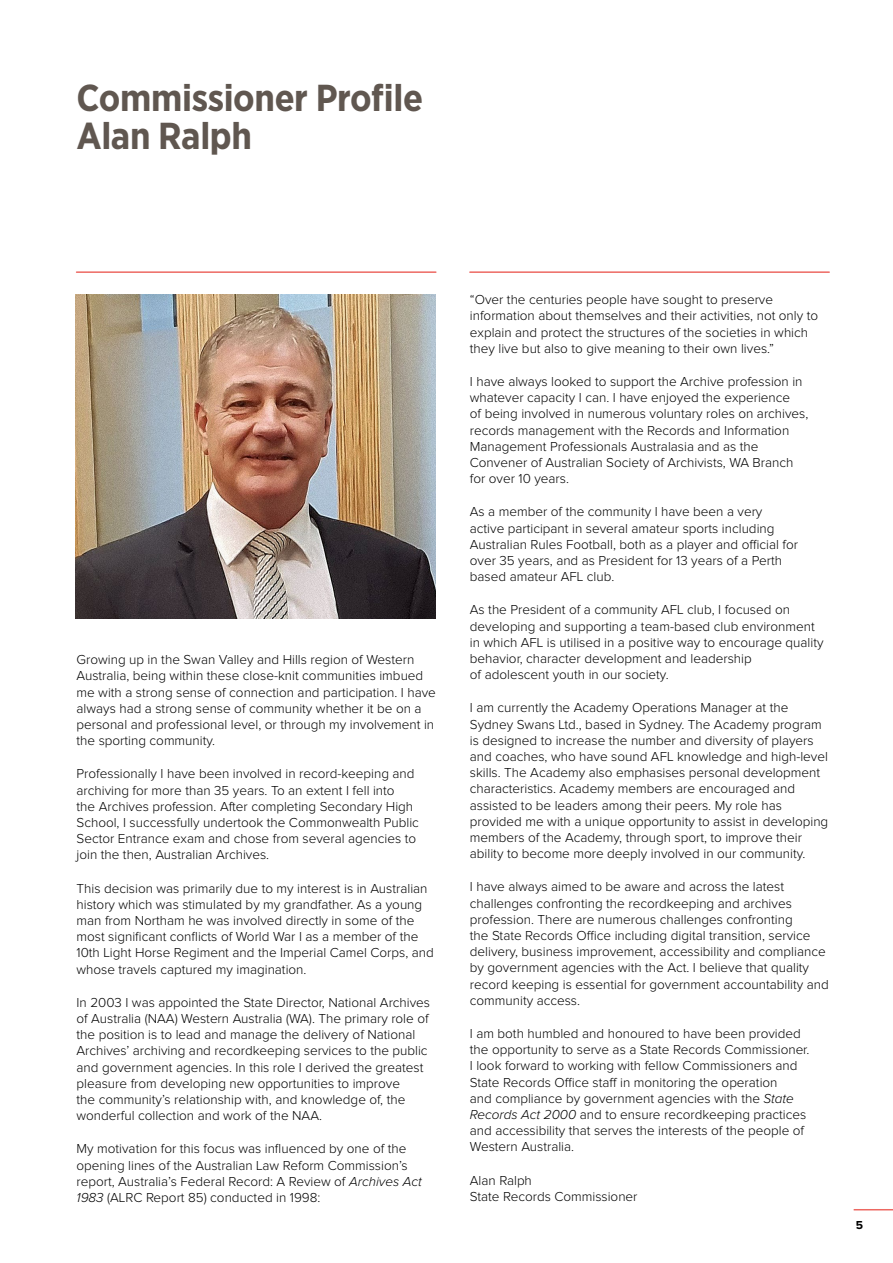
<style>
.page{position:relative;width:893px;height:1263px;background:#fff}
.page>*{position:absolute;margin:0;border:0;box-sizing:border-box;transform-origin:0 0}
.t1{font:700 37.5px/37.5px "Gotham Narrow";letter-spacing:-.01em;color:#605750}
.t2{font:300 13.5px/16.2px "Proxima Nova";color:#000}
.t3{font:700 12px "Proxima Nova";color:#000}
.s1{color:#fff}
.s2{font-style:italic}
</style>
<div class="page">
<hr style="left:77px;top:271px;width:359px;height:2px;background:#ed6862">
<hr style="left:470px;top:271px;width:359px;height:2px;background:#ed6862">
<hr style="left:854px;top:1209px;width:39px;height:1px;background:#ed6862">
<img style="left:76px;top:294px;width:359px;height:325px">
<h1 class="t1" style="left:77px;top:79px;width:370px">Commissioner Profile <span class="s1">-<br></span>Alan Ralph</h1>
<p class="t2" style="left:77px;top:652px;width:361px">Growing up in the Swan Valley and Hills region of Western Australia, being within these close-knit communities imbued me with a strong sense of connection and participation. I have always had a strong sense of community whether it be on a personal and professional level, or through my involvement in the sporting community.</p>
<p class="t2" style="left:77px;top:766px;width:344px">Professionally I have been involved in record-keeping and archiving for more than 35 years. To an extent I fell into<br>the Archives profession. After completing Secondary High School, I successfully undertook the Commonwealth Public Sector Entrance exam and chose from several agencies to join the then, Australian Archives.</p>
<p class="t2" style="left:77px;top:880px;width:359px">This decision was primarily due to my interest is in Australian history which was stimulated by my grandfather. As a young man from Northam he was involved directly in some of the most significant conflicts of World War I as a member of the 10th Light Horse Regiment and the Imperial Camel Corps, and whose travels captured my imagination.</p>
<p class="t2" style="left:77px;top:995px;width:355px">In 2003 I was appointed the State Director, National Archives of Australia (NAA) Western Australia (WA). The primary role of the position is to lead and manage the delivery of National Archives’ archiving and recordkeeping services to the public and government agencies. In this role I derived the greatest pleasure from developing new opportunities to improve<br>the community’s relationship with, and knowledge of, the wonderful collection and work of the NAA.</p>
<p class="t2" style="left:77px;top:1141px;width:347px">My motivation for this focus was influenced by one of the opening lines of the Australian Law Reform Commission’s report, Australia’s Federal Record: A Review of <span class="s2">Archives Act 1983</span> (ALRC Report 85) conducted in 1998:</p>
<p class="t2" style="left:470px;top:292px;width:350px">“Over the centuries people have sought to preserve information about themselves and their activities, not only to explain and protect the structures of the societies in which they live but also to give meaning to their own lives.”</p>
<p class="t2" style="left:470px;top:374px;width:340px">I have always looked to support the Archive profession in whatever capacity I can. I have enjoyed the experience<br>of being involved in numerous voluntary roles on archives, records management with the Records and Information Management Professionals Australasia and as the Convener of Australian Society of Archivists, WA Branch for over 10 years.</p>
<p class="t2" style="left:470px;top:504px;width:330px">As a member of the community I have been a very active participant in several amateur sports including Australian Rules Football, both as a player and official for over 35 years, and as President for 13 years of a Perth based amateur AFL club.</p>
<p class="t2" style="left:470px;top:602px;width:355px">As the President of a community AFL club, I focused on developing and supporting a team-based club environment in which AFL is utilised in a positive way to encourage quality behavior, character development and leadership<br>of adolescent youth in our society.</p>
<p class="t2" style="left:470px;top:700px;width:360px">I am currently the Academy Operations Manager at the Sydney Swans Ltd., based in Sydney. The Academy program is designed to increase the number and diversity of players and coaches, who have sound AFL knowledge and high-level skills. The Academy also emphasises personal development characteristics. Academy members are encouraged and assisted to be leaders among their peers. My role has provided me with a unique opportunity to assist in developing members of the Academy, through sport, to improve their ability to become more deeply involved in our community.</p>
<p class="t2" style="left:470px;top:879px;width:361px">I have always aimed to be aware and across the latest challenges confronting the recordkeeping and archives profession. There are numerous challenges confronting<br>the State Records Office including digital transition, service delivery, business improvement, accessibility and compliance by government agencies with the Act. I believe that quality record keeping is essential for government accountability and community access.</p>
<p class="t2" style="left:470px;top:1026px;width:341px">I am both humbled and honoured to have been provided the opportunity to serve as a State Records Commissioner.<br>I look forward to working with fellow Commissioners and State Records Office staff in monitoring the operation<br>and compliance by government agencies with the <span class="s2">State Records Act 2000</span> and to ensure recordkeeping practices and accessibility that serves the interests of the people of Western Australia.</p>
<p class="t2" style="left:470px;top:1173px;width:169px">Alan Ralph<br>State Records Commissioner</p>
<p class="t3" style="left:856px;top:1219px;width:9px">5</p>
</div>
